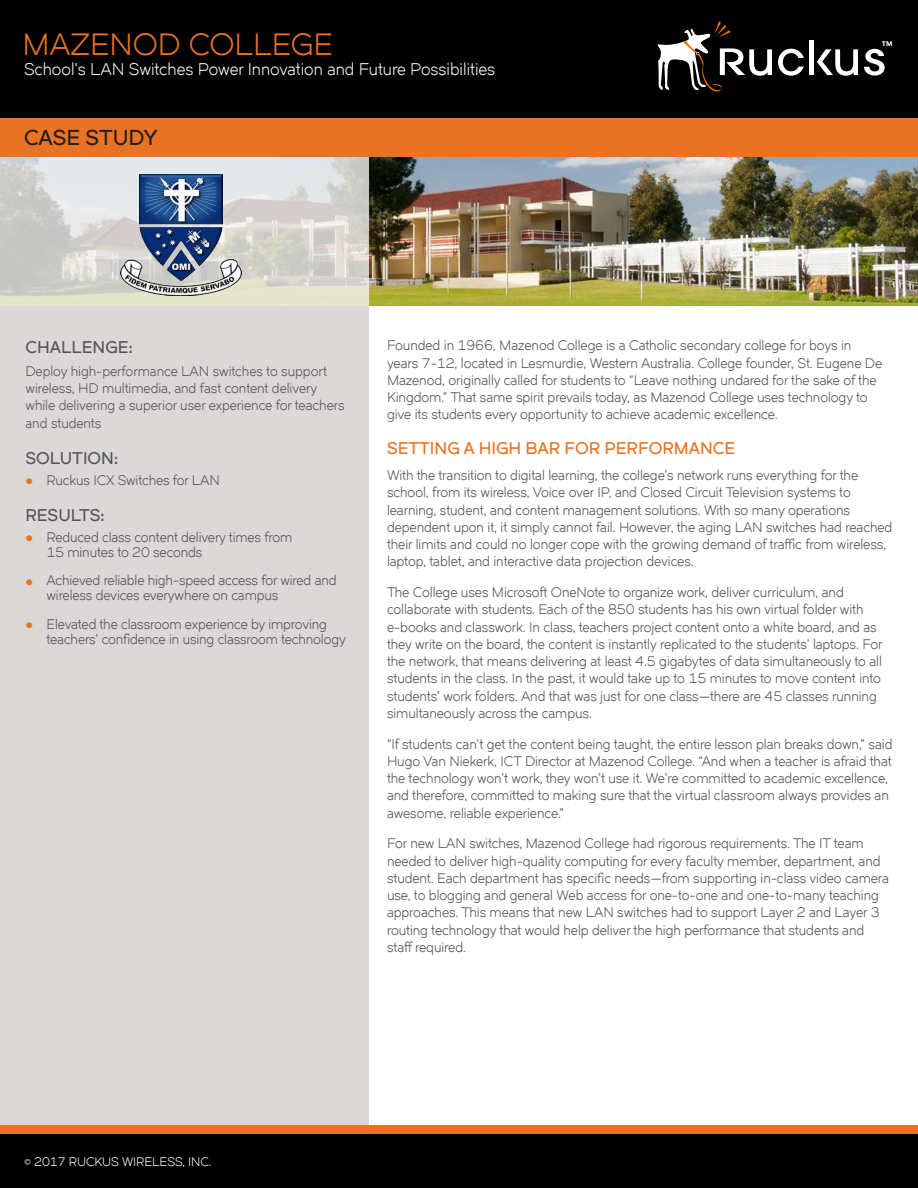
<style>
.page{position:relative;width:918px;height:1188px;background:#fff}
.page>*{position:absolute;margin:0;border:0;box-sizing:border-box;transform-origin:0 0}
.Main_Title{font:30px "Dual 400";color:#e97324}
.Doc_Type{font:700 21px "Dual 400";color:#231f20}
.Main_Sub-Title{font:16.5px "Dual 400";color:#ebf7fa}
.BODY_SUBHEAD_Orange{font:16.5px "Dual 600";color:#e97324}
.BODY_BULLET_SUBTITLE{font:700 16.5px "Dual 400";color:#54555a}
.t1{font:13.5px/17.2px "Dual 400";letter-spacing:-.005em;color:#54555a}
.t2{font:12px "Dual 400";letter-spacing:-.005em;color:#fff}
.s1{color:#e97324}
</style>
<div class="page">
<img style="left:369px;top:157px;width:549px;height:149px">
<svg style="left:0;top:157px;width:369px;height:149px;background:#d9d9d3"></svg>
<div style="left:0;top:306px;width:369px;height:882px;background:#dcd8d7"></div>
<div style="left:0;top:1126px;width:918px;height:8px;background:#e97324"></div>
<div style="left:0;top:1134px;width:918px;height:54px;background:#010000"></div>
<div style="left:0;top:0;width:918px;height:126px;background:#010000"></div>
<div style="left:0;top:118px;width:918px;height:39px;background:#e97324"></div>
<img style="left:120px;top:174px;width:122px;height:122px">
<svg style="left:778px;top:49px;width:26px;height:27px"></svg>
<svg style="left:817px;top:49px;width:41px;height:27px"></svg>
<div style="left:809px;top:41px;width:5px;height:34px;background:#fff"></div>
<svg style="left:864px;top:41px;width:28px;height:35px"></svg>
<svg style="left:658px;top:22px;width:114px;height:69px"></svg>
<p class="Main_Title" style="left:22px;top:27px;width:312px">MAZENOD COLLEGE</p>
<p class="Main_Sub-Title" style="left:24px;top:59px;width:473px">School’s LAN Switches Power Innovation and Future Possibilities</p>
<p class="Doc_Type" style="left:24px;top:124px;width:135px">CASE STUDY</p>
<p class="BODY_BULLET_SUBTITLE" style="left:26px;top:336px;width:109px">CHALLENGE:</p>
<p class="t1" style="left:26px;top:362px;width:321px">Deploy high-performance LAN switches to support wireless, HD multimedia, and fast content delivery while delivering a superior user experience for teachers and students</p>
<p class="BODY_BULLET_SUBTITLE" style="left:26px;top:447px;width:94px">SOLUTION:</p>
<p class="t1" style="left:26px;top:471px;width:196px"><span class="s1">•</span> Ruckus ICX Switches for LAN</p>
<p class="BODY_BULLET_SUBTITLE" style="left:26px;top:504px;width:81px">RESULTS:</p>
<p class="t1" style="left:46px;top:529px;width:247px;line-height:15px;text-indent:-21px"><span class="s1">•</span> Reduced class content delivery times from<br>15 minutes to 20 seconds</p>
<p class="t1" style="left:46px;top:573px;width:292px;line-height:15px;text-indent:-21px"><span class="s1">•</span> Achieved reliable high-speed access for wired and wireless devices everywhere on campus</p>
<p class="t1" style="left:46px;top:616px;width:301px;line-height:15px;text-indent:-21px"><span class="s1">•</span> Elevated the classroom experience by improving teachers’ confidence in using classroom technology</p>
<p class="t1" style="left:387px;top:337px;width:497px">Founded in 1966, Mazenod College is a Catholic secondary college for boys in years 7-12, located in Lesmurdie, Western Australia. College founder, St. Eugene De Mazenod, originally called for students to “Leave nothing undared for the sake of the Kingdom.” That same spirit prevails today, as Mazenod College uses technology to give its students every opportunity to achieve academic excellence.</p>
<p class="BODY_SUBHEAD_Orange" style="left:387px;top:437px;width:350px">SETTING A HIGH BAR FOR PERFORMANCE</p>
<p class="t1" style="left:387px;top:467px;width:507px">With the transition to digital learning, the college’s network runs everything for the school, from its wireless, Voice over IP, and Closed Circuit Television systems to learning, student, and content management solutions. With so many operations dependent upon it, it simply cannot fail. However, the aging LAN switches had reached their limits and could no longer cope with the growing demand of traffic from wireless, laptop, tablet, and interactive data projection devices.</p>
<p class="t1" style="left:387px;top:584px;width:497px">The College uses Microsoft OneNote to organize work, deliver curriculum, and collaborate with students. Each of the 850 students has his own virtual folder with e-books and classwork. In class, teachers project content onto a white board, and as they write on the board, the content is instantly replicated to the students’ laptops. For the network, that means delivering at least 4.5 gigabytes of data simultaneously to all students in the class. In the past, it would take up to 15 minutes to move content into students’ work folders. And that was just for one class—there are 45 classes running simultaneously across the campus.</p>
<p class="t1" style="left:387px;top:735px;width:507px">“If students can’t get the content being taught, the entire lesson plan breaks down,” said Hugo Van Niekerk, ICT Director at Mazenod College. “And when a teacher is afraid that the technology won’t work, they won’t use it. We’re committed to academic excellence, and therefore, committed to making sure that the virtual classroom always provides an awesome, reliable experience.”</p>
<p class="t1" style="left:387px;top:835px;width:504px">For new LAN switches, Mazenod College had rigorous requirements. The IT team needed to deliver high-quality computing for every faculty member, department, and student. Each department has specific needs—from supporting in-class video camera use, to blogging and general Web access for one-to-one and one-to-many teaching approaches. This means that new LAN switches had to support Layer 2 and Layer 3 routing technology that would help deliver the high performance that students and staff required.</p>
<p class="t2" style="left:24px;top:1154px;width:189px">© 2017 RUCKUS WIRELESS, INC.</p>
</div>
